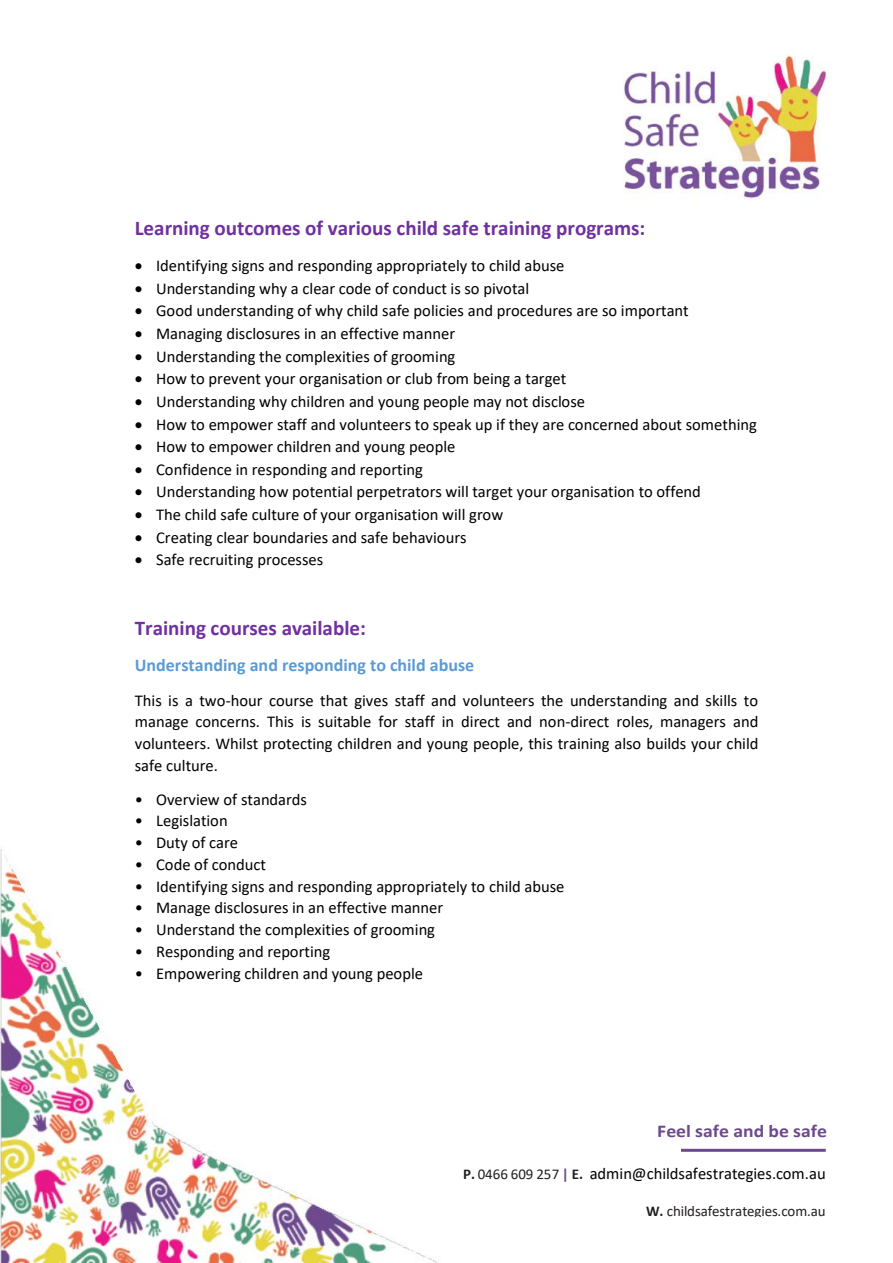
<style>
.page{position:relative;width:893px;height:1263px;background:#fff}
.page>*{position:absolute;margin:0;border:0;box-sizing:border-box;transform-origin:0 0}
.t1{font:700 21px "Calibri";color:#7030a0}
.t2{font:700 18px "Calibri";letter-spacing:.005em;color:#5b9bd5}
.t3{font:700 18px "Calibri";letter-spacing:.005em;color:#6d498d;scale:1.09 1}
.t4{font:16.5px/21.8px "Calibri";color:#000;text-align:justify}
.t5{font:15px "Calibri";letter-spacing:-.01em;color:#231f20}
.s1{font-weight:700;font-size:15px;color:#231f20}
.s2{font-size:15px;color:#231f20}
.s3{font-weight:700;font-size:15px;color:#6d498d}
.s4{font-weight:700}
</style>
<div class="page">
<img style="left:623px;top:55px;width:203px;height:144px">
<hr style="left:681px;top:1149px;width:145px;height:3px;background:#6c498d">
<img style="left:0;top:849px;width:439px;height:414px">
<div style="left:156px;top:832px;width:82px;height:21px;background:#fff"></div>
<div style="left:156px;top:854px;width:110px;height:20px;background:#fff"></div>
<p class="t1" style="left:135px;top:213px;width:512px">Learning outcomes of various child safe training programs:</p>
<p class="t4" style="left:135px;top:254px;width:431px">• Identifying signs and responding appropriately to child abuse</p>
<p class="t4" style="left:135px;top:277px;width:396px">• Understanding why a clear code of conduct is so pivotal</p>
<p class="t4" style="left:135px;top:300px;width:555px">• Good understanding of why child safe policies and procedures are so important</p>
<p class="t4" style="left:135px;top:322px;width:322px">• Managing disclosures in an effective manner</p>
<p class="t4" style="left:135px;top:345px;width:322px">• Understanding the complexities of grooming</p>
<p class="t4" style="left:135px;top:368px;width:433px">• How to prevent your organisation or club from being a target</p>
<p class="t4" style="left:135px;top:390px;width:452px">• Understanding why children and young people may not disclose</p>
<p class="t4" style="left:135px;top:413px;width:624px">• How to empower staff and volunteers to speak up if they are concerned about something</p>
<p class="t4" style="left:135px;top:435px;width:322px">• How to empower children and young people</p>
<p class="t4" style="left:135px;top:458px;width:290px">• Confidence in responding and reporting</p>
<p class="t4" style="left:135px;top:481px;width:568px">• Understanding how potential perpetrators will target your organisation to offend</p>
<p class="t4" style="left:135px;top:503px;width:370px">• The child safe culture of your organisation will grow</p>
<p class="t4" style="left:135px;top:526px;width:333px">• Creating clear boundaries and safe behaviours</p>
<p class="t4" style="left:135px;top:549px;width:190px">• Safe recruiting processes</p>
<p class="t1" style="left:135px;top:613px;width:233px">Training courses available:</p>
<p class="t2" style="left:135px;top:653px;width:341px">Understanding and responding to child abuse</p>
<p class="t4" style="left:135px;top:689px;width:625px">This is a two-hour course that gives staff and volunteers the understanding and skills to manage concerns. This is suitable for staff in direct and non-direct roles, managers and volunteers. Whilst protecting children and young people, this training also builds your child safe culture.</p>
<p class="t4" style="left:135px;top:788px;width:174px">• Overview of standards</p>
<p class="t4" style="left:135px;top:810px;width:94px">• Legislation</p>
<p class="t4" style="left:135px;top:831px;width:105px">• Duty of care</p>
<p class="t4" style="left:135px;top:853px;width:133px">• Code of conduct</p>
<p class="t4" style="left:135px;top:875px;width:431px">• Identifying signs and responding appropriately to child abuse</p>
<p class="t4" style="left:135px;top:897px;width:310px">• Manage disclosures in an effective manner</p>
<p class="t4" style="left:135px;top:918px;width:302px">• Understand the complexities of grooming</p>
<p class="t4" style="left:135px;top:940px;width:197px">• Responding and reporting</p>
<p class="t4" style="left:135px;top:962px;width:290px">• Empowering children and young people</p>
<p class="t3" style="left:657px;top:1118px;width:157px">Feel safe and be safe</p>
<p class="t4" style="left:463px;top:1162px;width:364px"><span class="s1">P.</span> <span class="s2">0466 609 257</span> <span class="s3">|</span> <span class="s1">E.</span> admin@childsafestrategies.com.au</p>
<p class="t5" style="left:646px;top:1201px;width:181px"><span class="s4">W.</span> childsafestrategies.com.au</p>
</div>
